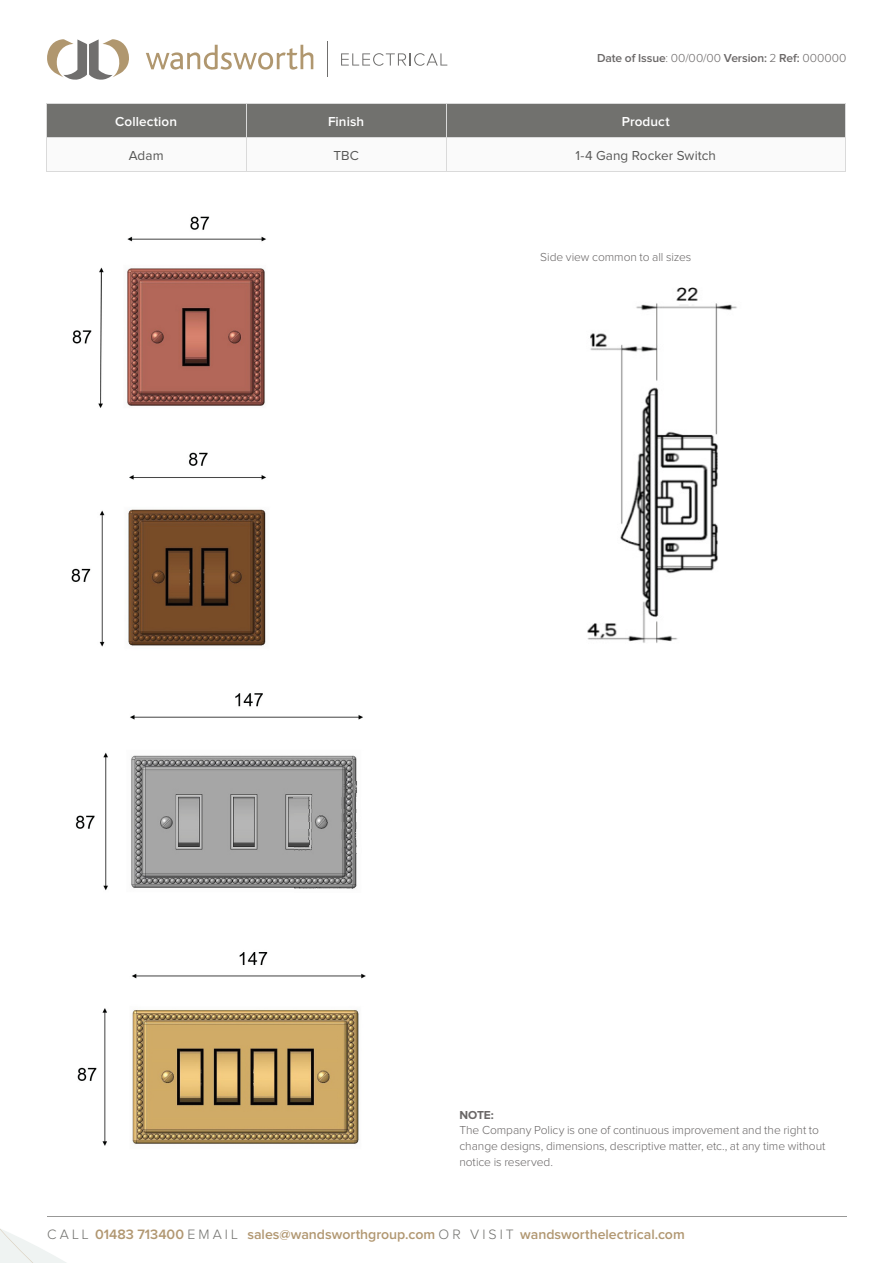
<style>
.page{position:relative;width:893px;height:1263px;background:#fff}
.page>*{position:absolute;margin:0;border:0;box-sizing:border-box;transform-origin:0 0}
.t1{font:600 14.1px "Proxima Nova";color:#b19771}
.t2{font:13.5px "Proxima Nova";letter-spacing:.005em;color:#575756}
.t3{font:600 13.5px "Proxima Nova";letter-spacing:.005em;color:#fff}
.t4{font:300 12px/15.9px "Proxima Nova";letter-spacing:-.005em;color:#6a6767}
.t5{font:600 12px "Proxima Nova";letter-spacing:-.005em;color:#6a6767}
.t6{font:700 12px "Proxima Nova";color:#6a6767}
.s1{font-weight:300}
.s2{font-weight:300;color:#71716e}
</style>
<div class="page">
<svg style="left:341px;top:53px;width:106px;height:13px"></svg>
<svg style="left:47px;top:39px;width:82px;height:41px"></svg>
<svg style="left:146px;top:45px;width:167px;height:25px"></svg>
<hr style="left:327px;top:42px;width:1px;height:35px;background:#706f6e">
<svg style="left:0;top:1229px;width:66px;height:34px"></svg>
<hr style="left:47px;top:1216px;width:799px;height:1px;background:#989897">
<img style="left:71px;top:216px;width:295px;height:930px">
<img style="left:294px;top:782px;width:63px;height:10px">
<img style="left:294px;top:798px;width:72px;height:10px">
<img style="left:294px;top:814px;width:71px;height:8px">
<img style="left:294px;top:829px;width:72px;height:11px">
<img style="left:294px;top:845px;width:72px;height:9px">
<img style="left:294px;top:886px;width:72px;height:10px">
<img style="left:294px;top:902px;width:71px;height:8px">
<img style="left:294px;top:918px;width:56px;height:10px">
<div style="left:47px;top:104px;width:798px;height:33px;background:#71716e"></div>
<hr style="left:46px;top:103px;width:200px;height:1px;background:#dadada">
<hr style="left:46px;top:103px;width:1px;height:34px;background:#dadada">
<hr style="left:246px;top:103px;width:200px;height:1px;background:#dadada">
<hr style="left:246px;top:103px;width:1px;height:34px;background:#dadada">
<hr style="left:446px;top:103px;width:399px;height:1px;background:#dadada">
<hr style="left:446px;top:103px;width:1px;height:34px;background:#dadada">
<hr style="left:845px;top:103px;width:1px;height:34px;background:#dadada">
<hr style="left:46px;top:137px;width:200px;height:1px;background:#dadada">
<hr style="left:46px;top:137px;width:1px;height:34px;background:#dadada">
<hr style="left:246px;top:137px;width:200px;height:1px;background:#dadada">
<hr style="left:246px;top:137px;width:1px;height:34px;background:#dadada">
<hr style="left:446px;top:137px;width:399px;height:1px;background:#dadada">
<hr style="left:446px;top:137px;width:1px;height:34px;background:#dadada">
<hr style="left:845px;top:137px;width:1px;height:34px;background:#dadada">
<hr style="left:46px;top:171px;width:200px;height:1px;background:#dadada">
<hr style="left:246px;top:171px;width:200px;height:1px;background:#dadada">
<hr style="left:446px;top:171px;width:399px;height:1px;background:#dadada">
<img style="left:587px;top:287px;width:150px;height:356px">
<p class="t5" style="left:597px;top:53px;width:251px">Date of Issue<span class="s1">: 00/00/00</span> Version: <span class="s1">2</span> Ref: <span class="s1">000000</span></p>
<p class="t3" style="left:115px;top:115px;width:63px">Collection</p>
<p class="t3" style="left:328px;top:115px;width:38px">Finish</p>
<p class="t3" style="left:621px;top:115px;width:49px">Product</p>
<p class="t2" style="left:129px;top:149px;width:36px">Adam</p>
<p class="t2" style="left:333px;top:149px;width:27px">TBC</p>
<p class="t2" style="left:575px;top:149px;width:142px">1-4 Gang Rocker Switch</p>
<p class="t4" style="left:540px;top:250px;width:152px">Side view common to all sizes</p>
<p class="t6" style="left:459px;top:1110px;width:36px">NOTE:</p>
<p class="t4" style="left:459px;top:1123px;width:367px">The Company Policy is one of continuous improvement and the right to change designs, dimensions, descriptive matter, etc., at any time without notice is reserved.</p>
<p class="t1" style="left:47px;top:1228px;width:639px"><span class="s2">C A L L</span> 01483 713400 <span class="s2">E M A I L</span> sales@wandsworthgroup.com <span class="s2">O R V I S I T</span> wandsworthelectrical.com</p>
</div>
